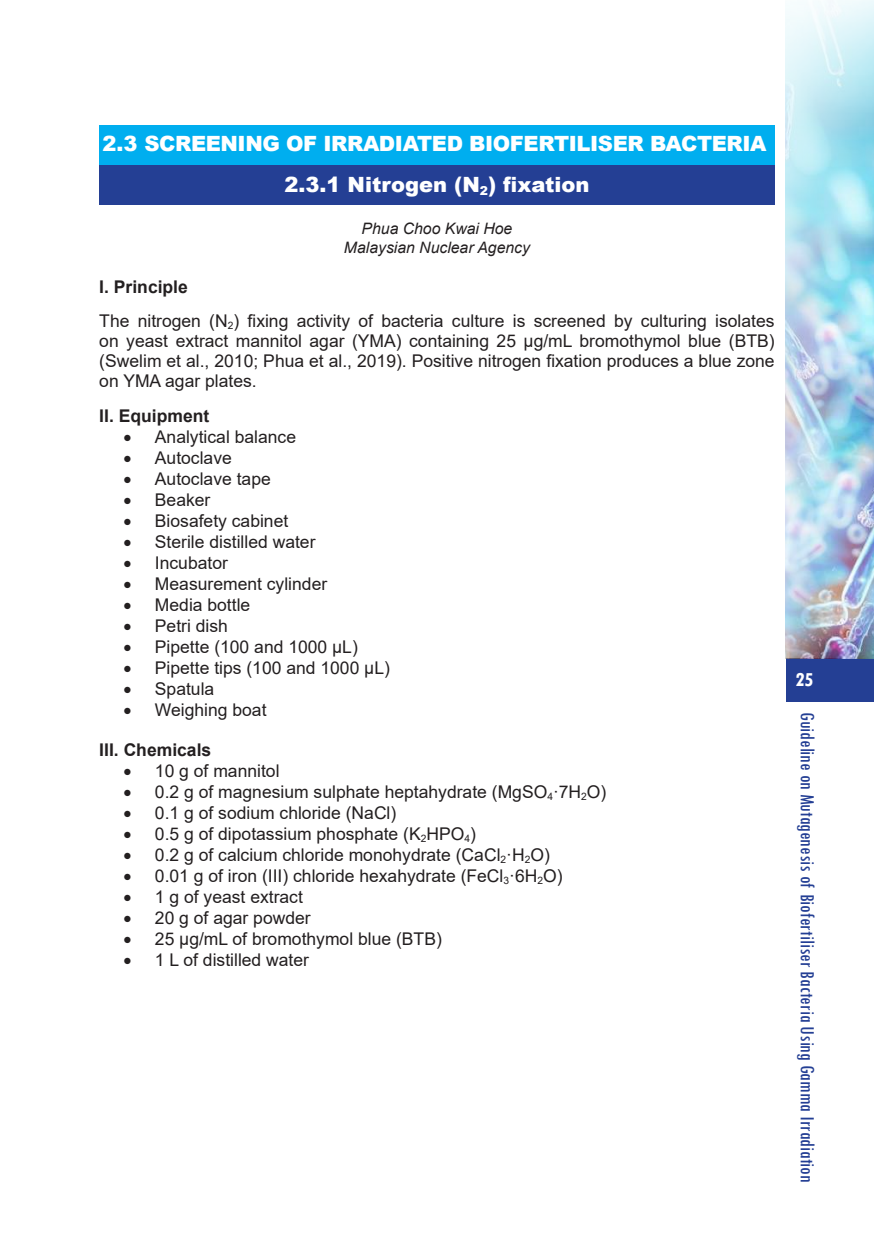
<style>
.page{position:relative;width:874px;height:1241px;background:#fff}
.page>*{position:absolute;margin:0;border:0;box-sizing:border-box;transform-origin:0 0}
.t1{font:900 21px/40.4px "Arial";letter-spacing:-.02em;color:#fff;text-align:center}
.t2{font:condensed 21px "Tw Cen";color:#243f94}
.t3{font:700 condensed 21px "Tw Cen";color:#fff}
.t4{font:17.5px/20.1px "Arial";color:#231f20}
.t5{font:700 17.5px "Arial";color:#231f20}
.t6{font:italic 15.75px/18.2px "Arial";color:#231f20;text-align:center}
.s1{font-weight:700}
</style>
<div class="page">
<div style="left:785px;top:658px;width:88px;height:43px;background:#243f94"></div>
<img style="left:785px;top:0;width:88px;height:658px">
<div style="left:99px;top:165px;width:675px;height:40px;background:#243f94"></div>
<div style="left:99px;top:125px;width:675px;height:40px;background:#00aeef"></div>
<p class="t1" style="left:102px;top:123px;width:665px">2.3 SCREENING OF IRRADIATED BIOFERTILISER BACTERIA<br>2.3.1 Nitrogen (N<sub>2</sub>) fixation</p>
<p class="t6" style="left:344px;top:220px;width:187px">Phua Choo Kwai Hoe<br>Malaysian Nuclear Agency</p>
<p class="t4" style="left:99px;top:269px;width:676px;line-height:34.1px"><span class="s1">I. Principle<br></span>The nitrogen (N<sub>2</sub>) fixing activity of bacteria culture is screened by culturing isolates</p>
<p class="t4" style="left:99px;top:331px;width:676px;text-align:justify">on yeast extract mannitol agar (YMA) containing 25 µg/mL bromothymol blue (BTB) (Swelim et al., 2010; Phua et al., 2019). Positive nitrogen fixation produces a blue zone on YMA agar plates.</p>
<p class="t5" style="left:99px;top:403px;width:111px">II. Equipment</p>
<p class="t4" style="left:123px;top:426px;width:174px">• Analytical balance</p>
<p class="t4" style="left:123px;top:447px;width:110px">• Autoclave</p>
<p class="t4" style="left:123px;top:468px;width:149px">• Autoclave tape</p>
<p class="t4" style="left:123px;top:489px;width:88px">• Beaker</p>
<p class="t4" style="left:123px;top:510px;width:166px">• Biosafety cabinet</p>
<p class="t4" style="left:123px;top:531px;width:193px">• Sterile distilled water</p>
<p class="t4" style="left:123px;top:552px;width:106px">• Incubator</p>
<p class="t4" style="left:123px;top:573px;width:205px">• Measurement cylinder</p>
<p class="t4" style="left:123px;top:594px;width:128px">• Media bottle</p>
<p class="t4" style="left:123px;top:615px;width:106px">• Petri dish</p>
<p class="t4" style="left:123px;top:636px;width:236px">• Pipette (100 and 1000 µL)</p>
<p class="t4" style="left:123px;top:657px;width:268px">• Pipette tips (100 and 1000 µL)</p>
<p class="t4" style="left:123px;top:678px;width:92px">• Spatula</p>
<p class="t4" style="left:123px;top:699px;width:145px">• Weighing boat</p>
<p class="t5" style="left:99px;top:737px;width:113px">III. Chemicals</p>
<p class="t4" style="left:123px;top:760px;width:158px">• 10 g of mannitol</p>
<p class="t4" style="left:123px;top:781px;width:484px">• 0.2 g of magnesium sulphate heptahydrate (MgSO<sub>4</sub>·7H<sub>2</sub>O)</p>
<p class="t4" style="left:123px;top:802px;width:274px">• 0.1 g of sodium chloride (NaCl)</p>
<p class="t4" style="left:123px;top:823px;width:354px">• 0.5 g of dipotassium phosphate (K<sub>2</sub>HPO<sub>4</sub>)</p>
<p class="t4" style="left:123px;top:844px;width:428px">• 0.2 g of calcium chloride monohydrate (CaCl<sub>2</sub>·H<sub>2</sub>O)</p>
<p class="t4" style="left:123px;top:865px;width:440px">• 0.01 g of iron (III) chloride hexahydrate (FeCl<sub>3</sub>·6H<sub>2</sub>O)</p>
<p class="t4" style="left:123px;top:886px;width:181px">• 1 g of yeast extract</p>
<p class="t4" style="left:123px;top:907px;width:189px">• 20 g of agar powder</p>
<p class="t4" style="left:123px;top:928px;width:320px">• 25 µg/mL of bromothymol blue (BTB)</p>
<p class="t4" style="left:123px;top:949px;width:187px">• 1 L of distilled water</p>
<p class="t3" style="left:794px;top:666px;width:20px">25</p>
<p class="t2" style="left:819px;top:711px;width:472px;rotate:90deg">Guideline on Mutagenesis of Biofertiliser Bacteria Using Gamma Irradiation</p>
</div>
